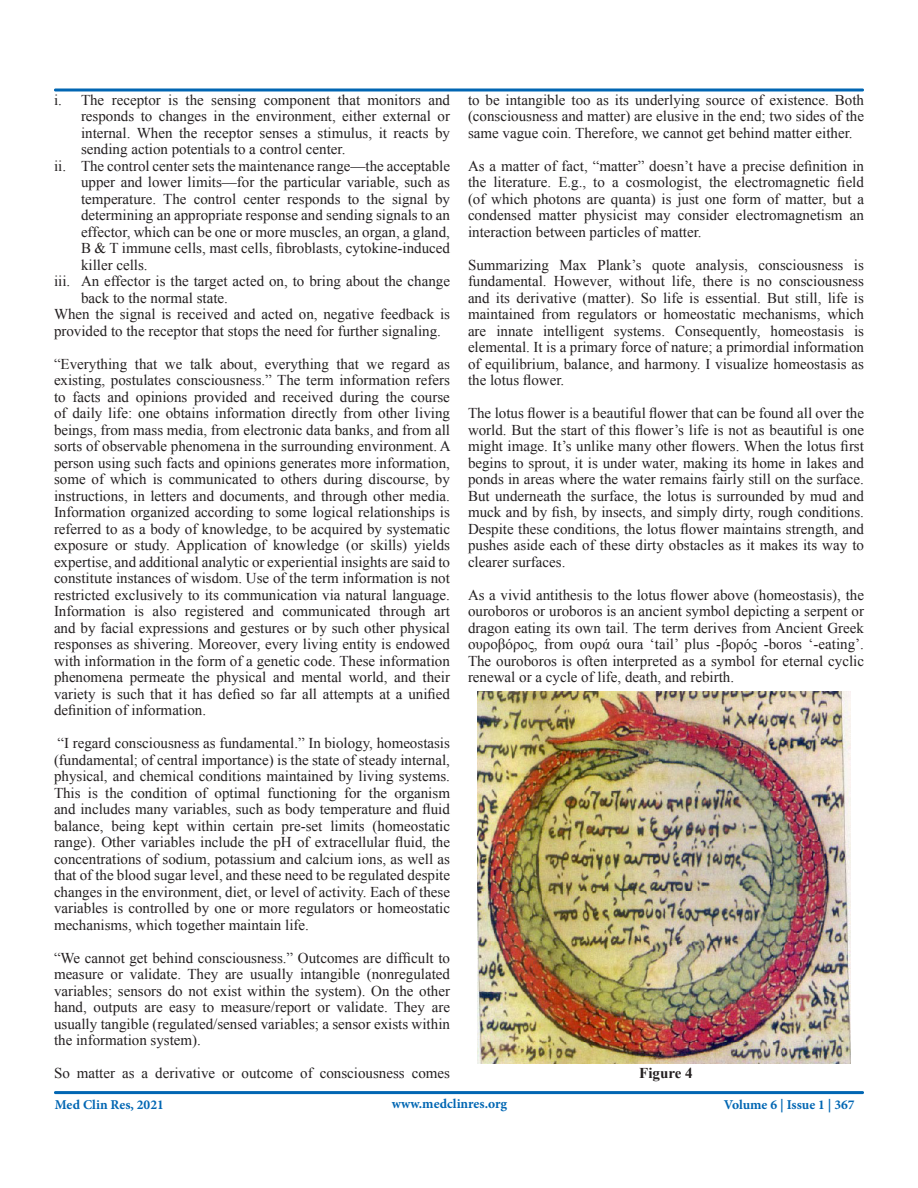
<style>
.page{position:relative;width:918px;height:1188px;background:#fff}
.page>*{position:absolute;margin:0;border:0;box-sizing:border-box;transform-origin:0 0}
.t1{font:15px/16.5px "Times New Roman";color:#231f20;text-align:justify}
.t2{font:700 15px "Times New Roman";color:#231f20}
.t3{font:700 13.5px "Minion Pro";color:#0166b3}
</style>
<div class="page">
<div style="left:54px;top:88px;width:810px;height:4px;border:2px solid #0166b3"></div>
<div style="left:54px;top:1091px;width:810px;height:3px;border:2px solid #0166b3"></div>
<img style="left:477px;top:691px;width:374px;height:373px">
<p class="t1" style="left:54px;top:91px;width:398px">i. The receptor is the sensing component that monitors and</p>
<p class="t1" style="left:81px;top:108px;width:371px">responds to changes in the environment, either external or</p>
<p class="t1" style="left:81px;top:124px;width:371px">internal. When the receptor senses a stimulus, it reacts by</p>
<p class="t1" style="left:81px;top:141px;width:266px">sending action potentials to a control center.</p>
<p class="t1" style="left:54px;top:157px;width:398px">ii. The control center sets the maintenance range—the acceptable</p>
<p class="t1" style="left:81px;top:174px;width:370px">upper and lower limits—for the particular variable, such as</p>
<p class="t1" style="left:81px;top:190px;width:370px">temperature. The control center responds to the signal by</p>
<p class="t1" style="left:81px;top:207px;width:371px">determining an appropriate response and sending signals to an</p>
<p class="t1" style="left:81px;top:223px;width:371px">effector, which can be one or more muscles, an organ, a gland,</p>
<p class="t1" style="left:81px;top:240px;width:371px">B &amp; T immune cells, mast cells, fibroblasts, cytokine-induced</p>
<p class="t1" style="left:81px;top:256px;width:68px">killer cells.</p>
<p class="t1" style="left:54px;top:273px;width:398px">iii. An effector is the target acted on, to bring about the change</p>
<p class="t1" style="left:81px;top:289px;width:149px">back to the normal state.</p>
<p class="t1" style="left:54px;top:306px;width:398px">When the signal is received and acted on, negative feedback is</p>
<p class="t1" style="left:54px;top:322px;width:389px">provided to the receptor that stops the need for further signaling.</p>
<p class="t1" style="left:54px;top:355px;width:398px">“Everything that we talk about, everything that we regard as existing, postulates consciousness.” The term information refers to facts and opinions provided and received during the course of daily life: one obtains information directly from other living beings, from mass media, from electronic data banks, and from all sorts of observable phenomena in the surrounding environment. A person using such facts and opinions generates more information, some of which is communicated to others during discourse, by instructions, in letters and documents, and through other media.<br>Information organized according to some logical relationships is referred to as a body of knowledge, to be acquired by systematic exposure or study. Application of knowledge (or skills) yields expertise, and additional analytic or experiential insights are said to constitute instances of wisdom. Use of the term information is not restricted exclusively to its communication via natural language.<br>Information is also registered and communicated through art and by facial expressions and gestures or by such other physical responses as shivering. Moreover, every living entity is endowed with information in the form of a genetic code. These information phenomena permeate the physical and mental world, and their variety is such that it has defied so far all attempts at a unified definition of information.</p>
<p class="t1" style="left:54px;top:735px;width:398px">“I regard consciousness as fundamental.” In biology, homeostasis (fundamental; of central importance) is the state of steady internal, physical, and chemical conditions maintained by living systems.<br>This is the condition of optimal functioning for the organism and includes many variables, such as body temperature and fluid balance, being kept within certain pre-set limits (homeostatic range). Other variables include the pH of extracellular fluid, the concentrations of sodium, potassium and calcium ions, as well as that of the blood sugar level, and these need to be regulated despite changes in the environment, diet, or level of activity. Each of these variables is controlled by one or more regulators or homeostatic mechanisms, which together maintain life.</p>
<p class="t1" style="left:54px;top:949px;width:398px">“We cannot get behind consciousness.” Outcomes are difficult to measure or validate. They are usually intangible (nonregulated variables; sensors do not exist within the system). On the other hand, outputs are easy to measure/report or validate. They are usually tangible (regulated/sensed variables; a sensor exists within the information system).</p>
<p class="t1" style="left:54px;top:1065px;width:398px">So matter as a derivative or outcome of consciousness comes</p>
<p class="t1" style="left:468px;top:91px;width:398px">to be intangible too as its underlying source of existence. Both (consciousness and matter) are elusive in the end; two sides of the same vague coin. Therefore, we cannot get behind matter either.</p>
<p class="t1" style="left:468px;top:157px;width:398px">As a matter of fact, “matter” doesn’t have a precise definition in the literature. E.g., to a cosmologist, the electromagnetic field (of which photons are quanta) is just one form of matter, but a condensed matter physicist may consider electromagnetism an interaction between particles of matter.</p>
<p class="t1" style="left:468px;top:256px;width:398px">Summarizing Max Plank’s quote analysis, consciousness is fundamental. However, without life, there is no consciousness and its derivative (matter). So life is essential. But still, life is maintained from regulators or homeostatic mechanisms, which are innate intelligent systems. Consequently, homeostasis is elemental. It is a primary force of nature; a primordial information of equilibrium, balance, and harmony. I visualize homeostasis as the lotus flower.</p>
<p class="t1" style="left:468px;top:405px;width:398px">The lotus flower is a beautiful flower that can be found all over the world. But the start of this flower’s life is not as beautiful is one might image. It’s unlike many other flowers. When the lotus first begins to sprout, it is under water, making its home in lakes and ponds in areas where the water remains fairly still on the surface.<br>But underneath the surface, the lotus is surrounded by mud and muck and by fish, by insects, and simply dirty, rough conditions.<br>Despite these conditions, the lotus flower maintains strength, and pushes aside each of these dirty obstacles as it makes its way to clearer surfaces.</p>
<p class="t1" style="left:468px;top:586px;width:398px">As a vivid antithesis to the lotus flower above (homeostasis), the ouroboros or uroboros is an ancient symbol depicting a serpent or dragon eating its own tail. The term derives from Ancient Greek ουροβόρος, from ουρά oura ‘tail’ plus -βορός -boros ‘-eating’.<br>The ouroboros is often interpreted as a symbol for eternal cyclic renewal or a cycle of life, death, and rebirth.</p>
<p class="t2" style="left:639px;top:1063px;width:55px">Figure 4</p>
<p class="t3" style="left:55px;top:1095px;width:110px">Med Clin Res, 2021</p>
<p class="t3" style="left:392px;top:1095px;width:117px">www.medclinres.org</p>
<p class="t3" style="left:724px;top:1095px;width:133px">Volume 6 | Issue 1 | 367</p>
</div>
